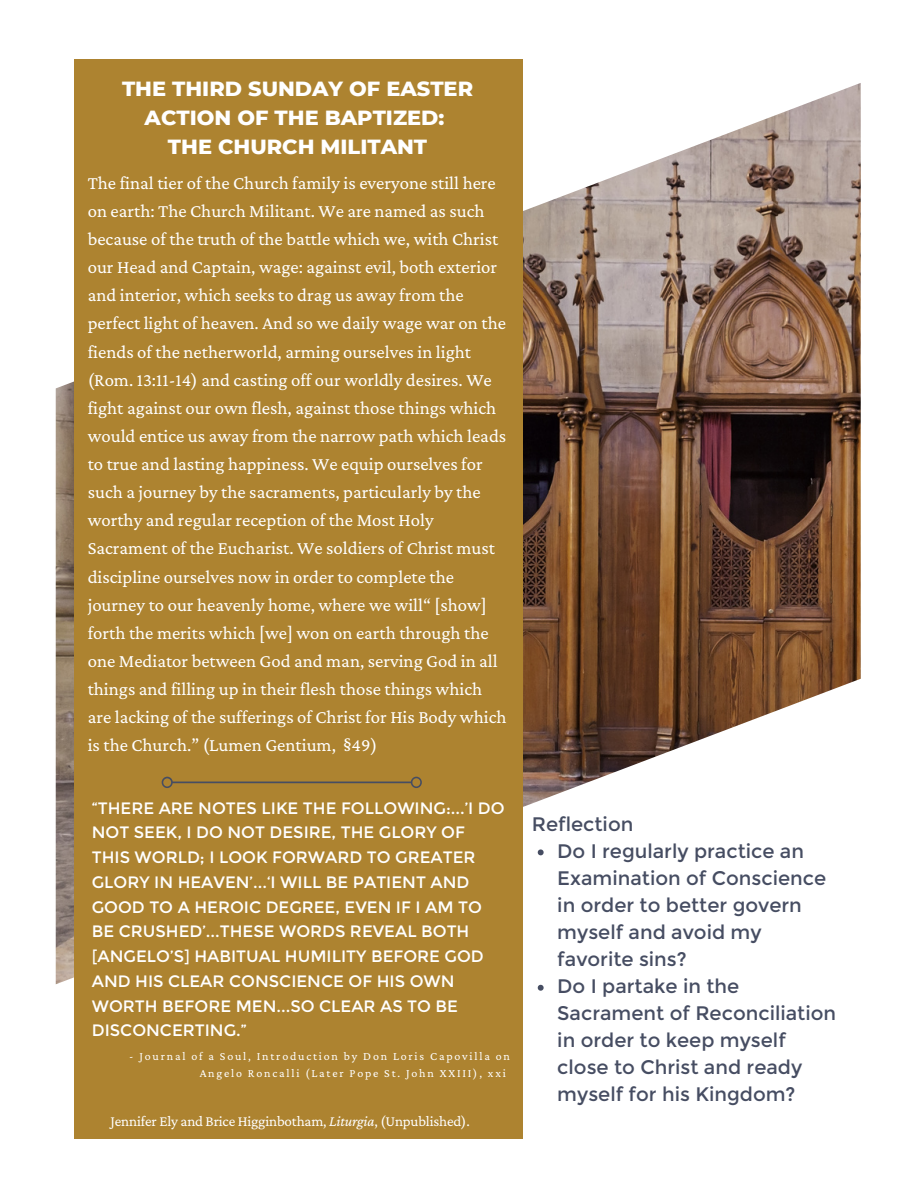
<style>
.page{position:relative;width:918px;height:1188px;background:#fff}
.page>*{position:absolute;margin:0;border:0;box-sizing:border-box;transform-origin:0 0}
.t1{font:800 20.85px "Montserrat";color:#fff}
.t2{font:19.65px/27px "Montserrat";color:#464d62}
.t3{font:18.75px/28.2px "Crimson Pro";color:#fff}
.t4{font:16.5px/24.8px "Montserrat";color:#fff}
.t5{font:15px "Crimson Pro";letter-spacing:-.01em;color:#fff}
.t6{font:12px/16.8px "Crimson Pro";letter-spacing:.15em;color:#fff}
.s1{font-style:italic}
</style>
<div class="page">
<img style="left:56px;top:83px;width:805px;height:901px">
<div style="left:74px;top:59px;width:448px;height:1079px;background:#ad8330"></div>
<svg style="left:162px;top:777px;width:260px;height:11px"></svg>
<svg style="left:538px;top:849px;width:6px;height:6px"></svg>
<svg style="left:538px;top:985px;width:6px;height:6px"></svg>
<p class="t1" style="left:122px;top:75px;width:353px">THE THIRD SUNDAY OF EASTER</p>
<p class="t1" style="left:145px;top:105px;width:301px">ACTION OF THE BAPTIZED:</p>
<p class="t1" style="left:168px;top:134px;width:261px">THE CHURCH MILITANT</p>
<p class="t3" style="left:88px;top:168px;width:420px">The final tier of the Church family is everyone still here on earth: The Church Militant. We are named as such because of the truth of the battle which we, with Christ our Head and Captain, wage: against evil, both exterior and interior, which seeks to drag us away from the perfect light of heaven. And so we daily wage war on the fiends of the netherworld, arming ourselves in light (Rom. 13:11-14) and casting off our worldly desires. We fight against our own flesh, against those things which would entice us away from the narrow path which leads to true and lasting happiness. We equip ourselves for such a journey by the sacraments, particularly by the worthy and regular reception of the Most Holy Sacrament of the Eucharist. We soldiers of Christ must discipline ourselves now in order to complete the journey to our heavenly home, where we will“ [show] forth the merits which [we] won on earth through the one Mediator between God and man, serving God in all things and filling up in their flesh those things which are lacking of the sufferings of Christ for His Body which is the Church.” (Lumen Gentium, §49)</p>
<p class="t4" style="left:92px;top:795px;width:414px">“THERE ARE NOTES LIKE THE FOLLOWING:...’I DO NOT SEEK, I DO NOT DESIRE, THE GLORY OF THIS WORLD; I LOOK FORWARD TO GREATER GLORY IN HEAVEN’...‘I WILL BE PATIENT AND GOOD TO A HEROIC DEGREE, EVEN IF I AM TO BE CRUSHED’...THESE WORDS REVEAL BOTH [ANGELO’S] HABITUAL HUMILITY BEFORE GOD AND HIS CLEAR CONSCIENCE OF HIS OWN WORTH BEFORE MEN...SO CLEAR AS TO BE DISCONCERTING.”</p>
<p class="t6" style="left:200px;top:1047px;width:312px;text-indent:-70px">- Journal of a Soul, Introduction by Don Loris Capovilla on<br>Angelo Roncalli (Later Pope St. John XXIII), xxi</p>
<p class="t5" style="left:110px;top:1112px;width:361px">Jennifer Ely and Brice Higginbotham, <span class="s1">Liturgia</span>, (Unpublished).</p>
<p class="t2" style="left:532px;top:810px;width:103px">Reflection</p>
<p class="t2" style="left:557px;top:837px;width:270px">Do I regularly practice an<br>Examination of Conscience in order to better govern myself and avoid my favorite sins?</p>
<p class="t2" style="left:557px;top:973px;width:280px">Do I partake in the<br>Sacrament of Reconciliation in order to keep myself close to Christ and ready myself for his Kingdom?</p>
</div>
